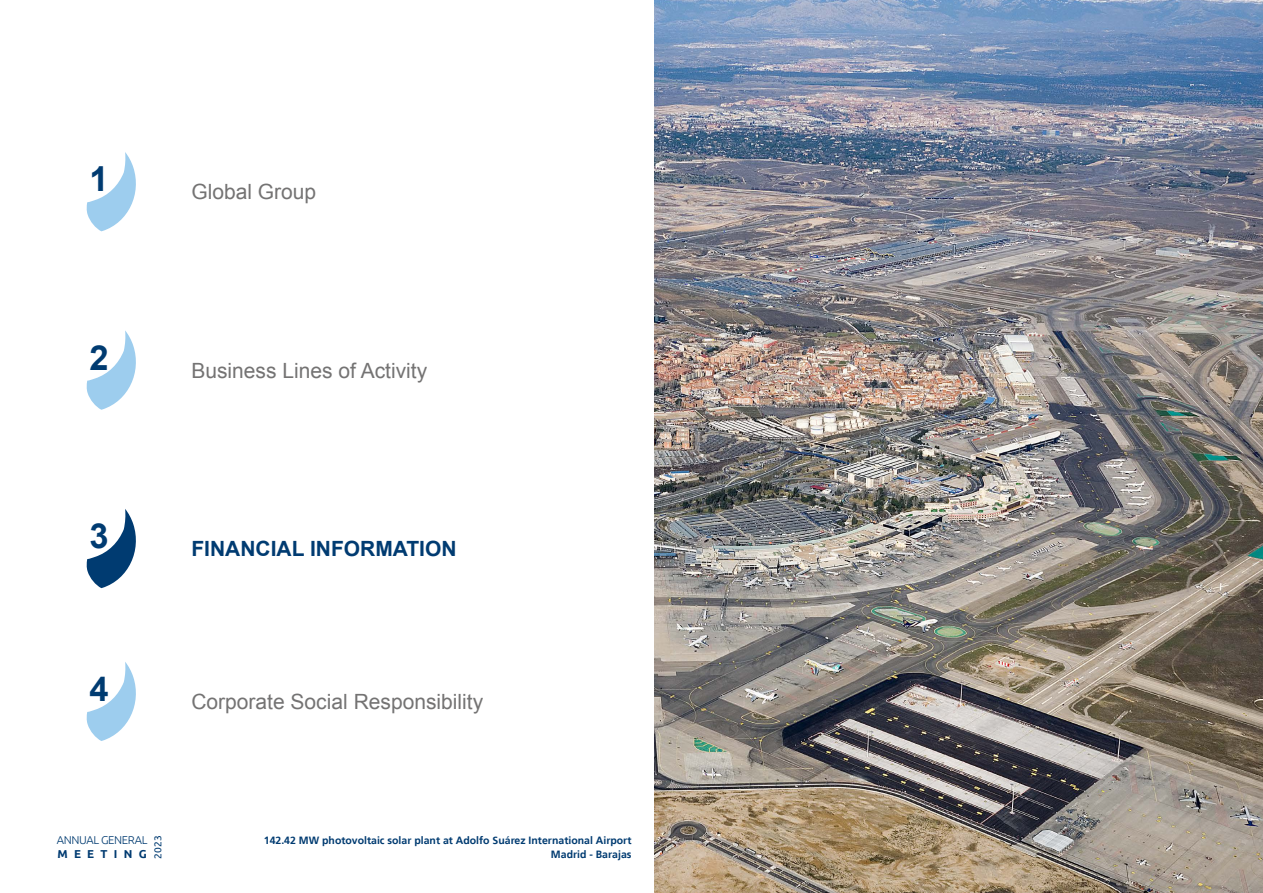
<style>
.page{position:relative;width:1263px;height:893px;background:#fff}
.page>*{position:absolute;margin:0;border:0;box-sizing:border-box;transform-origin:0 0}
.t1{font:700 34.5px "Arial";color:#003b71}
.t2{font:21px "Arial";color:#747373}
.t3{font:700 21px "Arial";color:#003b71}
.t4{font:700 11.55px "Ubuntu";letter-spacing:.55em;color:#003b71}
.t5{font:300 11.4px "Ubuntu";letter-spacing:-.03em;color:#003b71}
.t6{font:700 10.5px/13.5px "Frutiger";color:#003b71;text-align:right}
.t7{font:10.2px "Ubuntu";color:#003b71}
</style>
<div class="page">
<img style="left:655px;top:0;width:608px;height:893px">
<svg style="left:86px;top:152px;width:50px;height:79px"></svg>
<svg style="left:86px;top:330px;width:50px;height:80px"></svg>
<svg style="left:86px;top:509px;width:50px;height:79px"></svg>
<svg style="left:86px;top:662px;width:50px;height:79px"></svg>
<h1 class="t1" style="left:90px;top:157px;width:21px">1</h1>
<h1 class="t1" style="left:90px;top:335px;width:21px">2</h1>
<h1 class="t1" style="left:90px;top:513px;width:21px">3</h1>
<h1 class="t1" style="left:90px;top:666px;width:21px">4</h1>
<h2 class="t2" style="left:191px;top:178px;width:126px">Global Group</h2>
<h2 class="t2" style="left:191px;top:357px;width:237px">Business Lines of Activity</h2>
<h2 class="t3" style="left:191px;top:535px;width:267px">FINANCIAL INFORMATION</h2>
<h2 class="t2" style="left:191px;top:688px;width:293px">Corporate Social Responsibility</h2>
<p class="t7" style="left:152px;top:858px;width:25px;rotate:-90deg">2023</p>
<p class="t6" style="left:264px;top:834px;width:369px">142.42 MW photovoltaic solar plant at Adolfo Suárez International Airport<br>Madrid - Barajas</p>
<p class="t5" style="left:57px;top:833px;width:92px">ANNUAL GENERAL</p>
<p class="t4" style="left:57px;top:846px;width:91px">MEETING</p>
</div>
